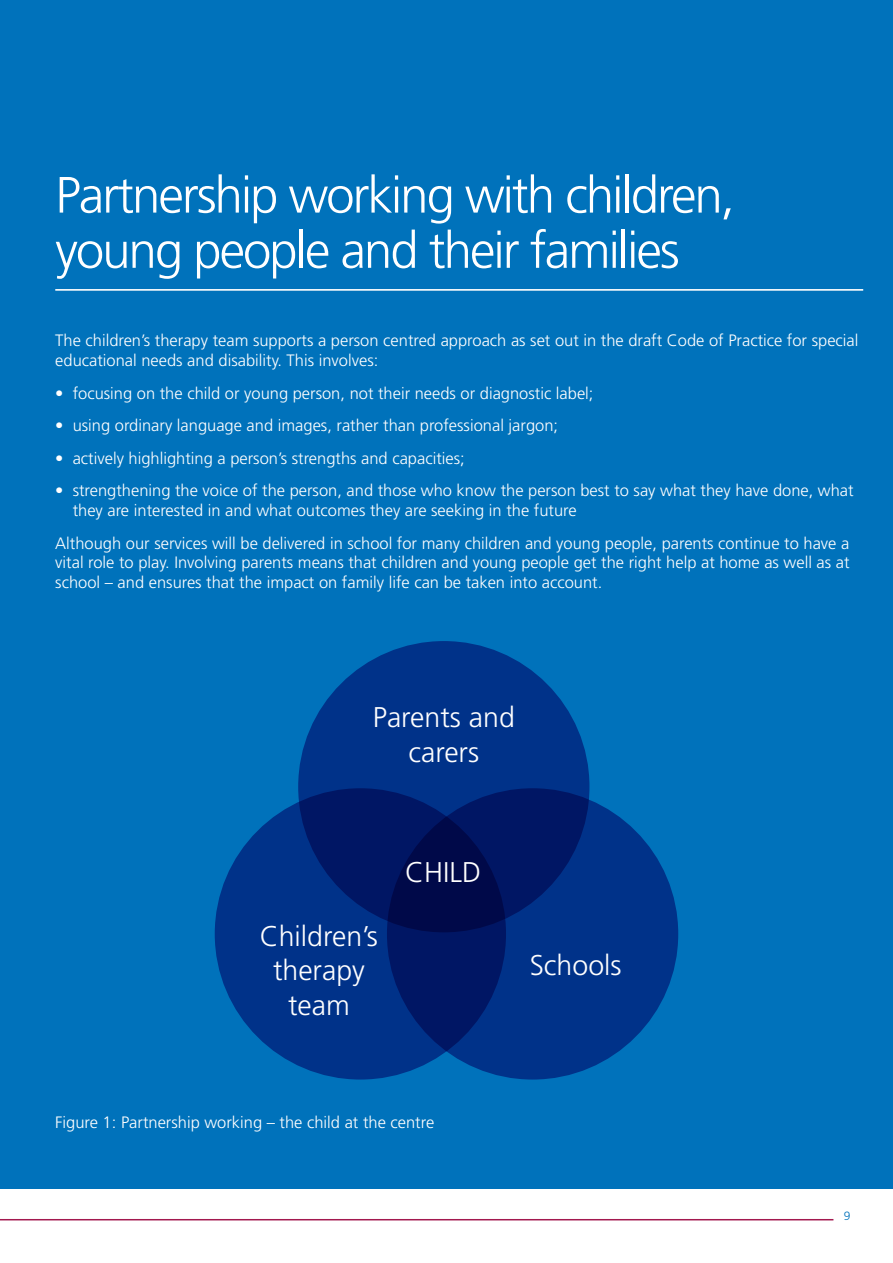
<style>
.page{position:relative;width:893px;height:1263px;background:#fff}
.page>*{position:absolute;margin:0;border:0;box-sizing:border-box;transform-origin:0 0}
.t1{font:300 51px/55.2px "Frutiger LT Std";letter-spacing:-.04em;color:#fff}
.t2{font:300 28.5px/34.2px "Frutiger LT Std";color:#fff;text-align:center}
.t3{font:300 16.5px/19.8px "Frutiger LT Std";color:#fff}
.t4{font:300 12px "Frutiger LT Std";color:#0072bb}
</style>
<div class="page">
<hr style="left:0;top:1219px;width:833px;height:1px;background:#a3194f">
<div style="left:0;top:0;width:893px;height:1188px;background:#0072bb"></div>
<hr style="left:55px;top:289px;width:808px;height:2px;background:#fff">
<div style="left:298px;top:641px;width:291px;height:291px;background:#003289;border-radius:50%"></div>
<svg style="left:215px;top:788px;width:291px;height:291px;background:#002b80"></svg>
<svg style="left:387px;top:788px;width:291px;height:291px;background:#002374"></svg>
<h1 class="t1" style="left:55px;top:168px;width:681px">Partnership working with children, young people and their families</h1>
<p class="t3" style="left:55px;top:331px;width:805px">The children’s therapy team supports a person centred approach as set out in the draft Code of Practice for special educational needs and disability. This involves:</p>
<p class="t3" style="left:55px;top:383px;width:540px">• focusing on the child or young person, not their needs or diagnostic label;</p>
<p class="t3" style="left:55px;top:416px;width:504px">• using ordinary language and images, rather than professional jargon;</p>
<p class="t3" style="left:55px;top:448px;width:411px">• actively highlighting a person’s strengths and capacities;</p>
<p class="t3" style="left:73px;top:481px;width:782px;text-indent:-17px">• strengthening the voice of the person, and those who know the person best to say what they have done, what they are interested in and what outcomes they are seeking in the future</p>
<p class="t3" style="left:55px;top:533px;width:796px;text-align:justify">Although our services will be delivered in school for many children and young people, parents continue to have a vital role to play. Involving parents means that children and young people get the right help at home as well as at school – and ensures that the impact on family life can be taken into account.</p>
<h2 class="t2" style="left:373px;top:701px;width:144px">Parents and carers</h2>
<h2 class="t2" style="left:260px;top:920px;width:120px">Children’s therapy team</h2>
<h2 class="t2" style="left:405px;top:856px;width:78px">CHILD</h2>
<p class="t3" style="left:55px;top:1112px;width:380px">Figure 1: Partnership working – the child at the centre</p>
<h2 class="t2" style="left:530px;top:948px;width:93px">Schools</h2>
<p class="t4" style="left:844px;top:1209px;width:8px">9</p>
</div>
